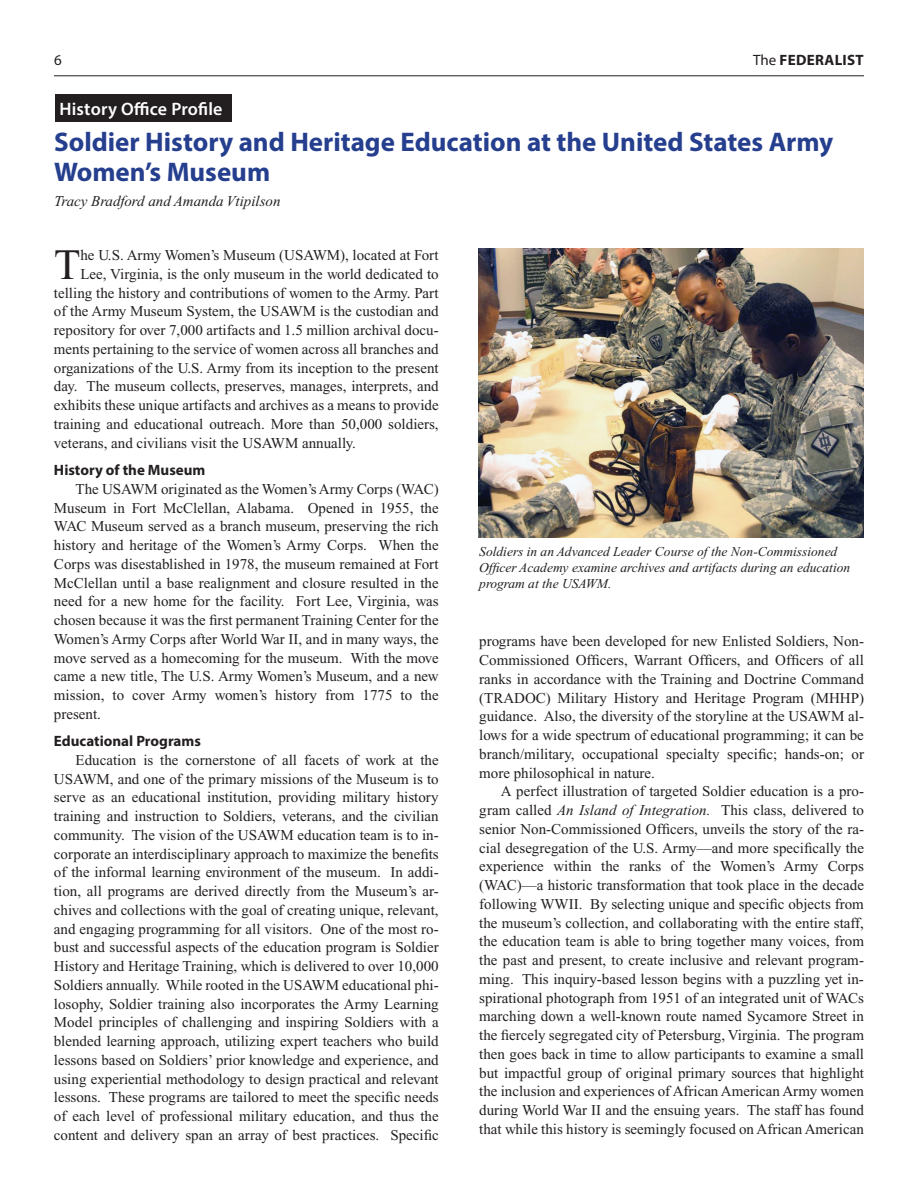
<style>
.page{position:relative;width:918px;height:1188px;background:#fff}
.page>*{position:absolute;margin:0;border:0;box-sizing:border-box;transform-origin:0 0}
.t1{font:43.35px "Times New Roman";color:#231f20}
.t2{font:700 27px/30px "Myriad Pro";color:#253f8e}
.t3{font:600 18px "Myriad Pro";letter-spacing:.01em;color:#fff}
.t4{font:15px/18.8px "Times New Roman";color:#231f20;text-align:justify}
.t5{font:700 15px "Myriad Pro";color:#231f20}
.t6{font:italic 15px "Times New Roman";color:#231f20}
.t7{font:700 15px "Myriad Pro";letter-spacing:.02em;color:#231f20}
.t8{font:15px "Myriad Pro";color:#231f20}
.t9{font:italic 13.5px/16.2px "Times New Roman";color:#231f20}
.s1{font-weight:400}
.s2{font-style:italic}
</style>
<div class="page">
<hr style="left:54px;top:75px;width:810px;height:1px;background:#231f20">
<div style="left:55px;top:94px;width:177px;height:28px;background:#231f20"></div>
<img style="left:479px;top:248px;width:385px;height:289px">
<p class="t8" style="left:54px;top:51px;width:9px">6</p>
<p class="t7" style="left:753px;top:50px;width:112px"><span class="s1">The</span> FEDERALIST</p>
<p class="t3" style="left:59px;top:97px;width:165px">History Office Profile</p>
<h2 class="t2" style="left:54px;top:127px;width:781px">Soldier History and Heritage Education at the United States Army<br>Women’s Museum</h2>
<p class="t6" style="left:54px;top:193px;width:228px">Tracy Bradford and Amanda Vtipilson</p>
<h1 class="t1" style="left:54px;top:241px;width:28px">T</h1>
<p class="t4" style="left:80px;top:246px;width:360px">he U.S. Army Women’s Museum (USAWM), located at Fort</p>
<p class="t4" style="left:80px;top:265px;width:360px">Lee, Virginia, is the only museum in the world dedicated to</p>
<p class="t4" style="left:54px;top:283px;width:386px">telling the history and contributions of women to the Army. Part</p>
<p class="t4" style="left:54px;top:302px;width:386px">of the Army Museum System, the USAWM is the custodian and</p>
<p class="t4" style="left:54px;top:321px;width:386px">repository for over 7,000 artifacts and 1.5 million archival docu-</p>
<p class="t4" style="left:54px;top:340px;width:386px">ments pertaining to the service of women across all branches and</p>
<p class="t4" style="left:54px;top:358px;width:386px">organizations of the U.S. Army from its inception to the present</p>
<p class="t4" style="left:54px;top:377px;width:386px">day. The museum collects, preserves, manages, interprets, and</p>
<p class="t4" style="left:54px;top:396px;width:386px">exhibits these unique artifacts and archives as a means to provide</p>
<p class="t4" style="left:54px;top:415px;width:386px">training and educational outreach. More than 50,000 soldiers,</p>
<p class="t4" style="left:54px;top:433px;width:303px">veterans, and civilians visit the USAWM annually.</p>
<p class="t5" style="left:54px;top:460px;width:153px">History of the Museum</p>
<p class="t4" style="left:54px;top:479px;width:386px;text-indent:22px">The USAWM originated as the Women’s Army Corps (WAC)<br>Museum in Fort McClellan, Alabama. Opened in 1955, the WAC Museum served as a branch museum, preserving the rich history and heritage of the Women’s Army Corps. When the Corps was disestablished in 1978, the museum remained at Fort McClellan until a base realignment and closure resulted in the need for a new home for the facility. Fort Lee, Virginia, was chosen because it was the first permanent Training Center for the Women’s Army Corps after World War II, and in many ways, the move served as a homecoming for the museum. With the move came a new title, The U.S. Army Women’s Museum, and a new mission, to cover Army women’s history from 1775 to the present.</p>
<p class="t5" style="left:54px;top:731px;width:148px">Educational Programs</p>
<p class="t4" style="left:54px;top:751px;width:386px;text-indent:22px">Education is the cornerstone of all facets of work at the USAWM, and one of the primary missions of the Museum is to serve as an educational institution, providing military history training and instruction to Soldiers, veterans, and the civilian community. The vision of the USAWM education team is to in&shy;corporate an interdisciplinary approach to maximize the benefits of the informal learning environment of the museum. In addi&shy;tion, all programs are derived directly from the Museum’s ar&shy;chives and collections with the goal of creating unique, relevant, and engaging programming for all visitors. One of the most ro&shy;bust and successful aspects of the education program is Soldier History and Heritage Training, which is delivered to over 10,000<br>Soldiers annually. While rooted in the USAWM educational phi&shy;losophy, Soldier training also incorporates the Army Learning Model principles of challenging and inspiring Soldiers with a blended learning approach, utilizing expert teachers who build lessons based on Soldiers’ prior knowledge and experience, and using experiential methodology to design practical and relevant lessons. These programs are tailored to meet the specific needs of each level of professional military education, and thus the content and delivery span an array of best practices. Specific</p>
<p class="t9" style="left:479px;top:543px;width:373px">Soldiers in an Advanced Leader Course of the Non-Commissioned<br>Officer Academy examine archives and artifacts during an education program at the USAWM.</p>
<p class="t4" style="left:479px;top:632px;width:386px">programs have been developed for new Enlisted Soldiers, Non-Commissioned Officers, Warrant Officers, and Officers of all ranks in accordance with the Training and Doctrine Command (TRADOC) Military History and Heritage Program (MHHP) guidance. Also, the diversity of the storyline at the USAWM al&shy;lows for a wide spectrum of educational programming; it can be branch/military, occupational specialty specific; hands-on; or more philosophical in nature.</p>
<p class="t4" style="left:479px;top:782px;width:386px;text-indent:22px">A perfect illustration of targeted Soldier education is a pro&shy;gram called <span class="s2">An Island of Integration.</span> This class, delivered to senior Non-Commissioned Officers, unveils the story of the ra&shy;cial desegregation of the U.S. Army—and more specifically the experience within the ranks of the Women’s Army Corps (WAC)—a historic transformation that took place in the decade following WWII. By selecting unique and specific objects from the museum’s collection, and collaborating with the entire staff, the education team is able to bring together many voices, from the past and present, to create inclusive and relevant program&shy;ming. This inquiry-based lesson begins with a puzzling yet in&shy;spirational photograph from 1951 of an integrated unit of WACs marching down a well-known route named Sycamore Street in the fiercely segregated city of Petersburg, Virginia. The program then goes back in time to allow participants to examine a small but impactful group of original primary sources that highlight the inclusion and experiences of African American Army women during World War II and the ensuing years. The staff has found that while this history is seemingly focused on African American</p>
</div>
